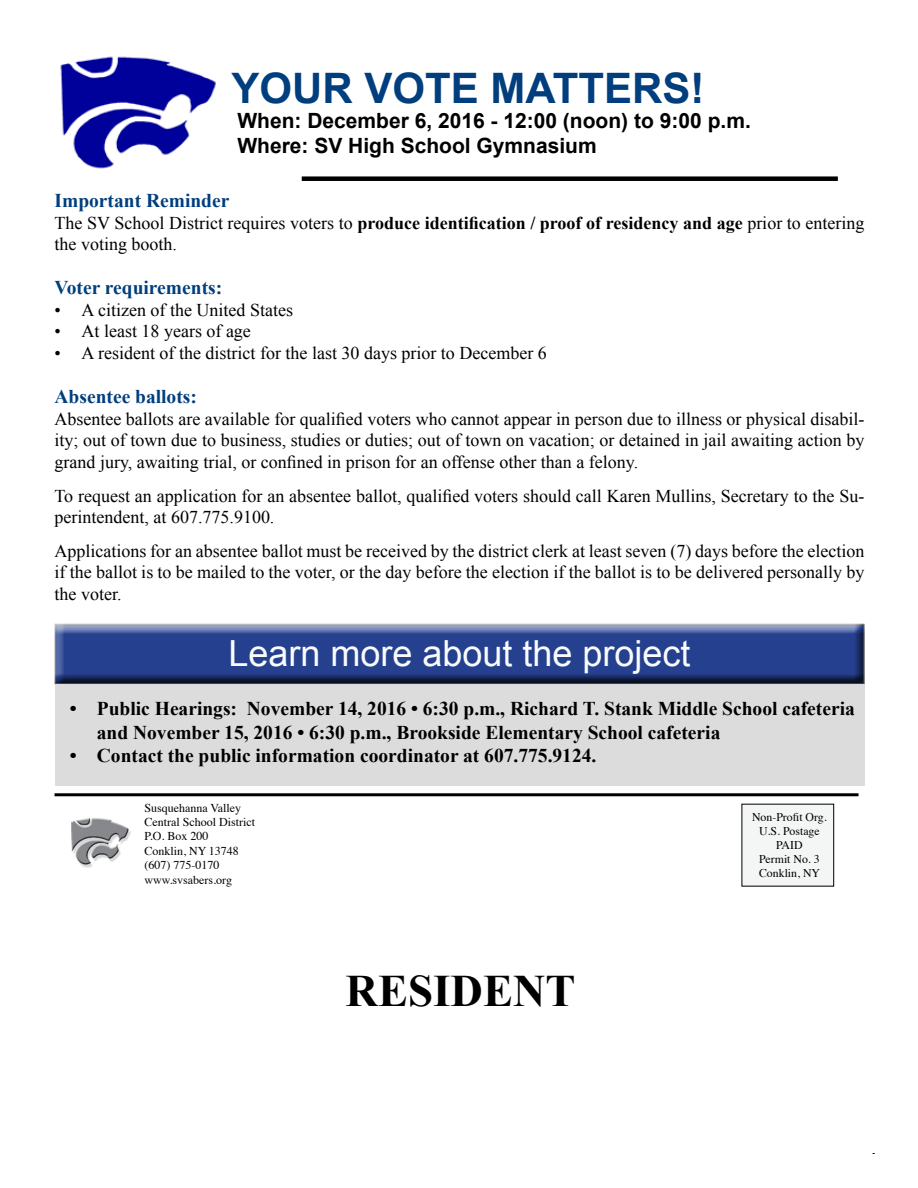
<style>
.page{position:relative;width:918px;height:1188px;background:#fff}
.page>*{position:absolute;margin:0;border:0;box-sizing:border-box;transform-origin:0 0}
.t1{font:700 45px "Times New Roman";color:#000}
.t2{font:700 42px "Arial";color:#003e7e}
.t3{font:36px "Arial";color:#fafbfb}
.t4{font:700 21px/25.2px "Arial";color:#000}
.t5{font:700 19.5px/23.4px "Times New Roman";color:#000}
.t6{font:700 19.5px "Times New Roman";color:#003e7e}
.t7{font:18px/21.6px "Times New Roman";color:#000}
.t8{font:12px/14.4px "Times";color:#000}
.t9{font:11.85px/14.2px "Times";color:#000;text-align:center}
.s1{font-weight:700}
</style>
<div class="page">
<div style="left:52px;top:623px;width:813px;height:63px;background:#000;opacity:.75"></div>
<div style="left:55px;top:684px;width:810px;height:102px;background:#dcdcdc"></div>
<img style="left:60px;top:56px;width:156px;height:113px">
<hr style="left:55px;top:793px;width:804px;height:3px;background:#000">
<img style="left:71px;top:818px;width:59px;height:50px">
<div style="left:742px;top:804px;width:92px;height:82px;background:#f4f5f5"></div>
<div style="left:302px;top:176px;width:536px;height:5px;background:#000"></div>
<h2 class="t2" style="left:232px;top:60px;width:474px">YOUR VOTE MATTERS!</h2>
<p class="t4" style="left:237px;top:109px;width:515px">When: December 6, 2016 - 12:00 (noon) to 9:00 p.m.<br>Where: SV High School Gymnasium</p>
<p class="t6" style="left:55px;top:187px;width:176px">Important Reminder</p>
<p class="t7" style="left:55px;top:211px;width:812px">The SV School District requires voters to <span class="s1">produce identification / proof of residency and age</span> prior to entering the voting booth.</p>
<p class="t6" style="left:55px;top:274px;width:169px">Voter requirements:</p>
<p class="t7" style="left:55px;top:299px;width:240px">• A citizen of the United States</p>
<p class="t7" style="left:55px;top:320px;width:198px">• At least 18 years of age</p>
<p class="t7" style="left:55px;top:342px;width:494px">• A resident of the district for the last 30 days prior to December 6</p>
<p class="t6" style="left:55px;top:383px;width:144px">Absentee ballots:</p>
<p class="t7" style="left:55px;top:408px;width:812px;text-align:justify">Absentee ballots are available for qualified voters who cannot appear in person due to illness or physical disabil&shy;ity; out of town due to business, studies or duties; out of town on vacation; or detained in jail awaiting action by grand jury, awaiting trial, or confined in prison for an offense other than a felony.</p>
<p class="t7" style="left:55px;top:484px;width:811px">To request an application for an absentee ballot, qualified voters should call Karen Mullins, Secretary to the Su&shy;perintendent, at 607.775.9100.</p>
<p class="t7" style="left:55px;top:540px;width:812px;text-align:justify">Applications for an absentee ballot must be received by the district clerk at least seven (7) days before the election if the ballot is to be mailed to the voter, or the day before the election if the ballot is to be delivered personally by the voter.</p>
<h3 class="t3" style="left:228px;top:630px;width:464px">Learn more about the project</h3>
<p class="t5" style="left:97px;top:697px;width:760px;text-indent:-27px">• Public Hearings: November 14, 2016 • 6:30 p.m., Richard T. Stank Middle School cafeteria and November 15, 2016 • 6:30 p.m., Brookside Elementary School cafeteria</p>
<p class="t5" style="left:70px;top:744px;width:528px">• Contact the public information coordinator at 607.775.9124.</p>
<p class="t8" style="left:144px;top:799px;width:112px">Susquehanna Valley<br>Central School District<br>P.O. Box 200<br>Conklin, NY 13748 (607) 775-0170 www.svsabers.org</p>
<p class="t9" style="left:752px;top:809px;width:76px">Non-Profit Org.<br>U.S. Postage<br>PAID<br>Permit No. 3<br>Conklin, NY</p>
<h1 class="t1" style="left:346px;top:960px;width:232px">RESIDENT</h1>
</div>
